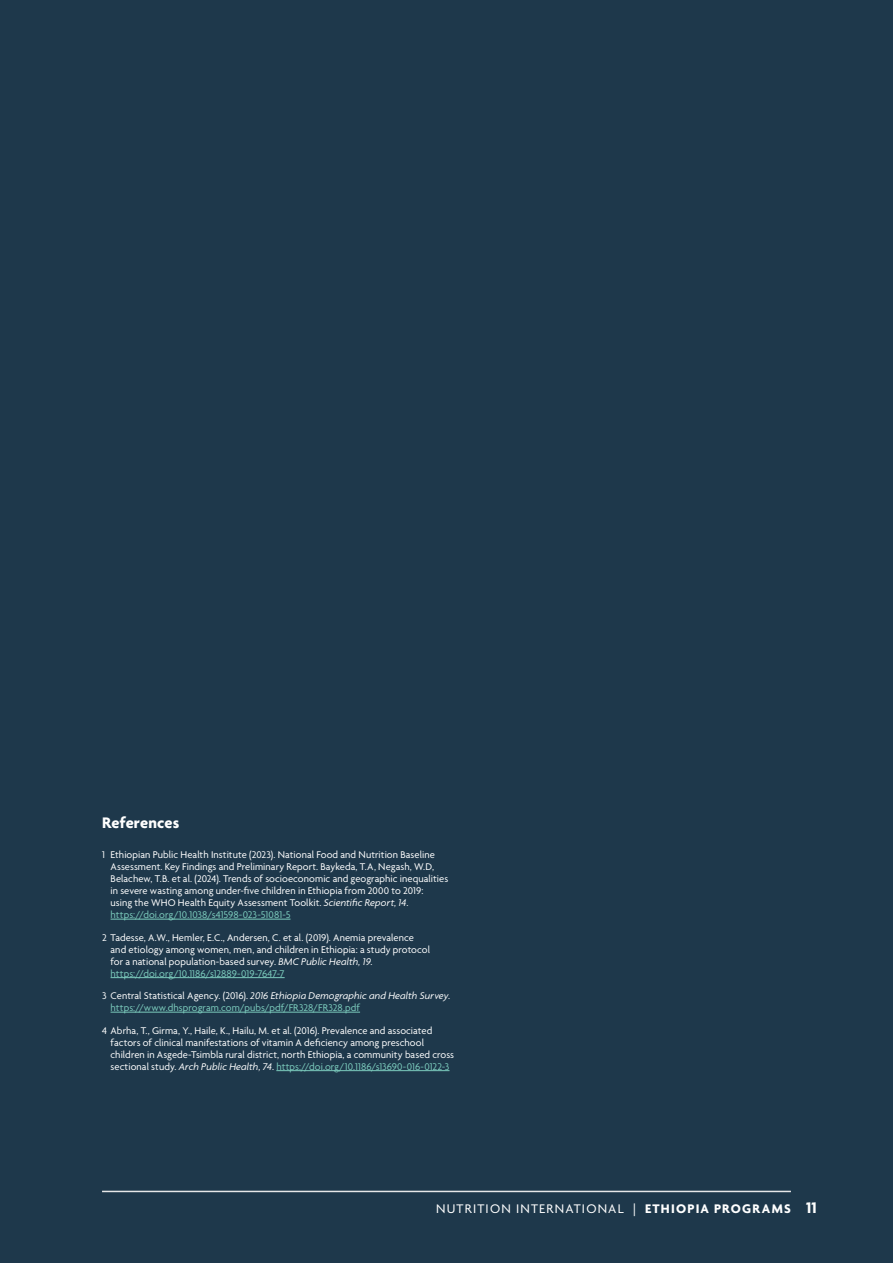
<style>
.page{position:relative;width:893px;height:1263px;background:#1e384b}
.page>*{position:absolute;margin:0;border:0;box-sizing:border-box;transform-origin:0 0}
.t1{font:700 16.5px "Agenda";letter-spacing:.01em;color:#fff}
.t2{font:13.5px "Agenda";letter-spacing:.09em;color:#fff}
.t3{font:10.5px/12px "Agenda";letter-spacing:.01em;color:#fff}
.t4{font:10.5px/12px "Agenda";letter-spacing:.01em;color:#7cccbd}
.s1{font-style:italic}
.s2{color:#7cccbd}
.s3{color:#fff}
.s4{font-style:italic;color:#fff}
.s5{font-weight:700}
.s6{font-weight:700;font-size:16.5px}
</style>
<div class="page">
<hr style="left:111px;top:919px;width:180px;height:1px;background:#7cccbd">
<hr style="left:111px;top:977px;width:174px;height:1px;background:#7cccbd">
<hr style="left:111px;top:1012px;width:249px;height:1px;background:#7cccbd">
<hr style="left:276px;top:1070px;width:173px;height:1px;background:#7cccbd">
<hr style="left:102px;top:1191px;width:689px;height:1px;background:#e6e7e8">
<h1 class="t1" style="left:102px;top:816px;width:79px">References</h1>
<p class="t3" style="left:111px;top:850px;width:339px;text-indent:-9px">1 Ethiopian Public Health Institute (2023). National Food and Nutrition Baseline Assessment. Key Findings and Preliminary Report. Baykeda, T.A, Negash, W.D, Belachew, T.B. et al. (2024). Trends of socioeconomic and geographic inequalities in severe wasting among under-five children in Ethiopia from 2000 to 2019:<br>using the WHO Health Equity Assessment Toolkit. <span class="s1">Scientific Report, 14</span>. <span class="s2">https://doi.org/10.1038/s41598-023-51081-5</span></p>
<p class="t3" style="left:111px;top:932px;width:321px;text-indent:-9px">2 Tadesse, A.W., Hemler, E.C., Andersen, C. et al. (2019). Anemia prevalence and etiology among women, men, and children in Ethiopia: a study protocol for a national population-based survey. <span class="s1">BMC Public Health, 19</span>. <span class="s2">https://doi.org/10.1186/s12889-019-7647-7</span></p>
<p class="t4" style="left:111px;top:991px;width:341px;text-indent:-9px"><span class="s3">3 Central Statistical Agency. (2016).</span> <span class="s4">2016 Ethiopia Demographic and Health Survey</span><span class="s3">. </span>https://www.dhsprogram.com/pubs/pdf/FR328/FR328.pdf</p>
<p class="t3" style="left:111px;top:1025px;width:345px;text-indent:-9px">4 Abrha, T., Girma, Y., Haile, K., Hailu, M. et al. (2016). Prevalence and associated factors of clinical manifestations of vitamin A deficiency among preschool children in Asgede-Tsimbla rural district, north Ethiopia, a community based cross sectional study. <span class="s1">Arch Public Health, 74</span>. <span class="s2">https://doi.org/10.1186/s13690-016-0122-3</span></p>
<p class="t2" style="left:436px;top:1203px;width:382px">NUTRITION INTERNATIONAL | <span class="s5">ETHIOPIA PROGRAMS</span> <span class="s6">11</span></p>
</div>
